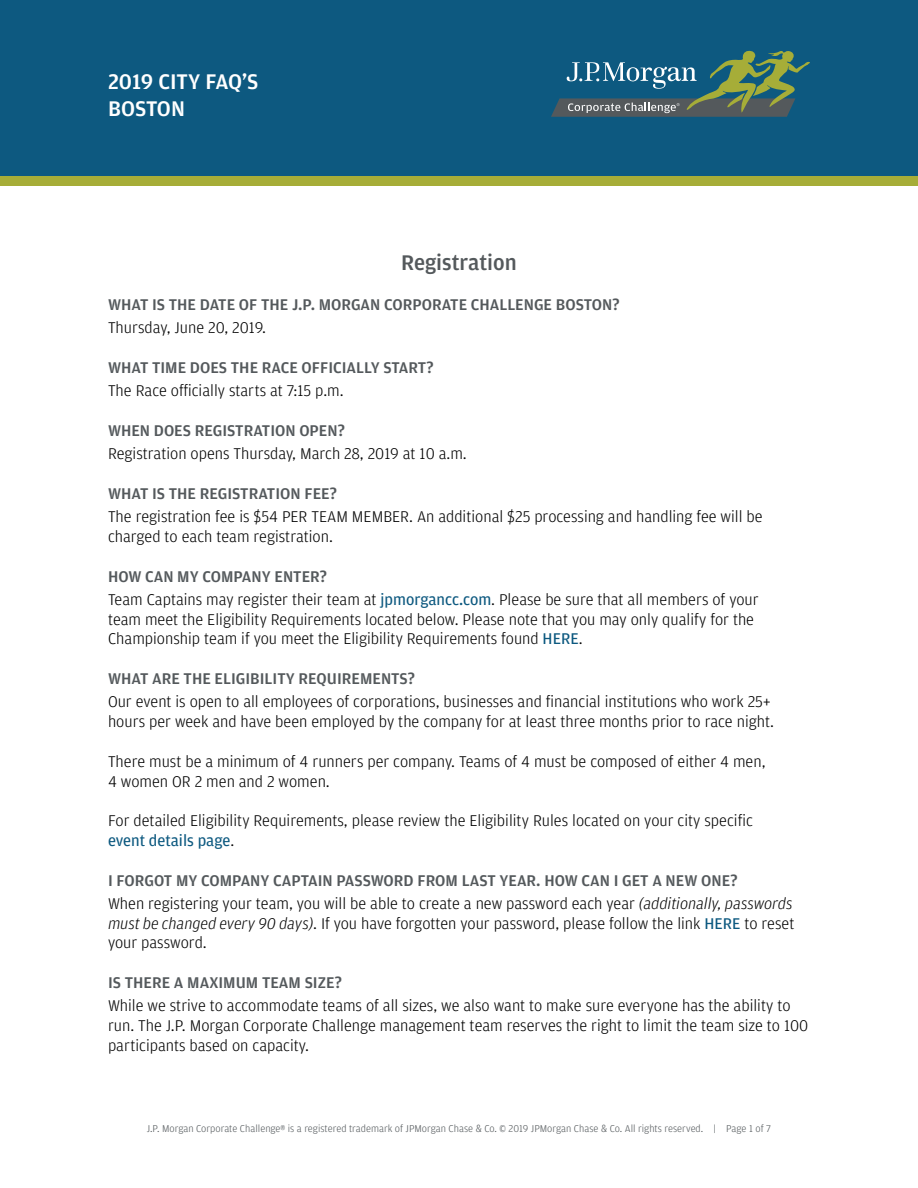
<style>
.page{position:relative;width:918px;height:1188px;background:#fff}
.page>*{position:absolute;margin:0;border:0;box-sizing:border-box;transform-origin:0 0}
.t1{font:500 22.5px/27px "Amplitude";color:#fff}
.t2{font:500 22.5px "Amplitude";color:#54595c}
.t3{font:300 16.5px/19.8px "Amplitude";color:#000}
.t4{font:500 16.5px "Amplitude";color:#54595c}
.t5{font:300 10.5px "Amplitude";color:#54595c}
.s1{font-weight:500;color:#54595c}
.s2{font-weight:400;color:#0d5980}
.s3{font-style:italic}
</style>
<div class="page">
<div style="left:0;top:176px;width:918px;height:10px;background:#a6ad38"></div>
<div style="left:0;top:0;width:918px;height:176px;background:#0d5980"></div>
<svg style="left:551px;top:50px;width:259px;height:67px"></svg>
<h1 class="t1" style="left:108px;top:68px;width:152px">2019 CITY FAQ’S<br>BOSTON</h1>
<h1 class="t2" style="left:401px;top:249px;width:117px">Registration</h1>
<p class="t4" style="left:108px;top:294px;width:513px">WHAT IS THE DATE OF THE J.P. MORGAN CORPORATE CHALLENGE BOSTON?</p>
<p class="t3" style="left:108px;top:318px;width:160px">Thursday, June 20, 2019.</p>
<p class="t4" style="left:108px;top:357px;width:327px">WHAT TIME DOES THE RACE OFFICIALLY START?</p>
<p class="t3" style="left:108px;top:380px;width:237px">The Race officially starts at 7:15 p.m.</p>
<p class="t4" style="left:108px;top:420px;width:239px">WHEN DOES REGISTRATION OPEN?</p>
<p class="t3" style="left:108px;top:443px;width:360px">Registration opens Thursday, March 28, 2019 at 10 a.m.</p>
<p class="t4" style="left:108px;top:483px;width:231px">WHAT IS THE REGISTRATION FEE?</p>
<p class="t3" style="left:108px;top:506px;width:656px">The registration fee is $54 PER TEAM MEMBER. An additional $25 processing and handling fee will be charged to each team registration.</p>
<p class="t3" style="left:108px;top:564px;width:652px;line-height:23.2px"><span class="s1">HOW CAN MY COMPANY ENTER?<br></span>Team Captains may register their team at <span class="s2">jpmorgancc.com</span>. Please be sure that all members of your</p>
<p class="t3" style="left:108px;top:609px;width:648px">team meet the Eligibility Requirements located below. Please note that you may only qualify for the<br>Championship team if you meet the Eligibility Requirements found <span class="s2">HERE</span>.</p>
<p class="t4" style="left:108px;top:668px;width:309px">WHAT ARE THE ELIGIBILITY REQUIREMENTS?</p>
<p class="t3" style="left:108px;top:692px;width:668px">Our event is open to all employees of corporations, businesses and financial institutions who work 25+ hours per week and have been employed by the company for at least three months prior to race night.</p>
<p class="t3" style="left:108px;top:751px;width:659px">There must be a minimum of 4 runners per company. Teams of 4 must be composed of either 4 men,<br>4 women OR 2 men and 2 women.</p>
<p class="t3" style="left:108px;top:810px;width:646px">For detailed Eligibility Requirements, please review the Eligibility Rules located on your city specific <span class="s2">event details page</span>.</p>
<p class="t3" style="left:108px;top:868px;width:686px;line-height:23.2px"><span class="s1">I FORGOT MY COMPANY CAPTAIN PASSWORD FROM LAST YEAR. HOW CAN I GET A NEW ONE?<br></span>When registering your team, you will be able to create a new password each year <span class="s3">(additionally, passwords</span></p>
<p class="t3" style="left:108px;top:913px;width:688px"><span class="s3">must be changed every 90 days)</span>. If you have forgotten your password, please follow the link <span class="s2">HERE</span> to reset your password.</p>
<p class="t4" style="left:108px;top:972px;width:236px">IS THERE A MAXIMUM TEAM SIZE?</p>
<p class="t3" style="left:108px;top:996px;width:702px">While we strive to accommodate teams of all sizes, we also want to make sure everyone has the ability to run. The J.P. Morgan Corporate Challenge management team reserves the right to limit the team size to 100 participants based on capacity.</p>
<p class="t5" style="left:147px;top:1122px;width:626px">J.P. Morgan Corporate Challenge® is a registered trademark of JPMorgan Chase &amp; Co. © 2019 JPMorgan Chase &amp; Co. All rights reserved. | Page 1 of 7</p>
</div>
